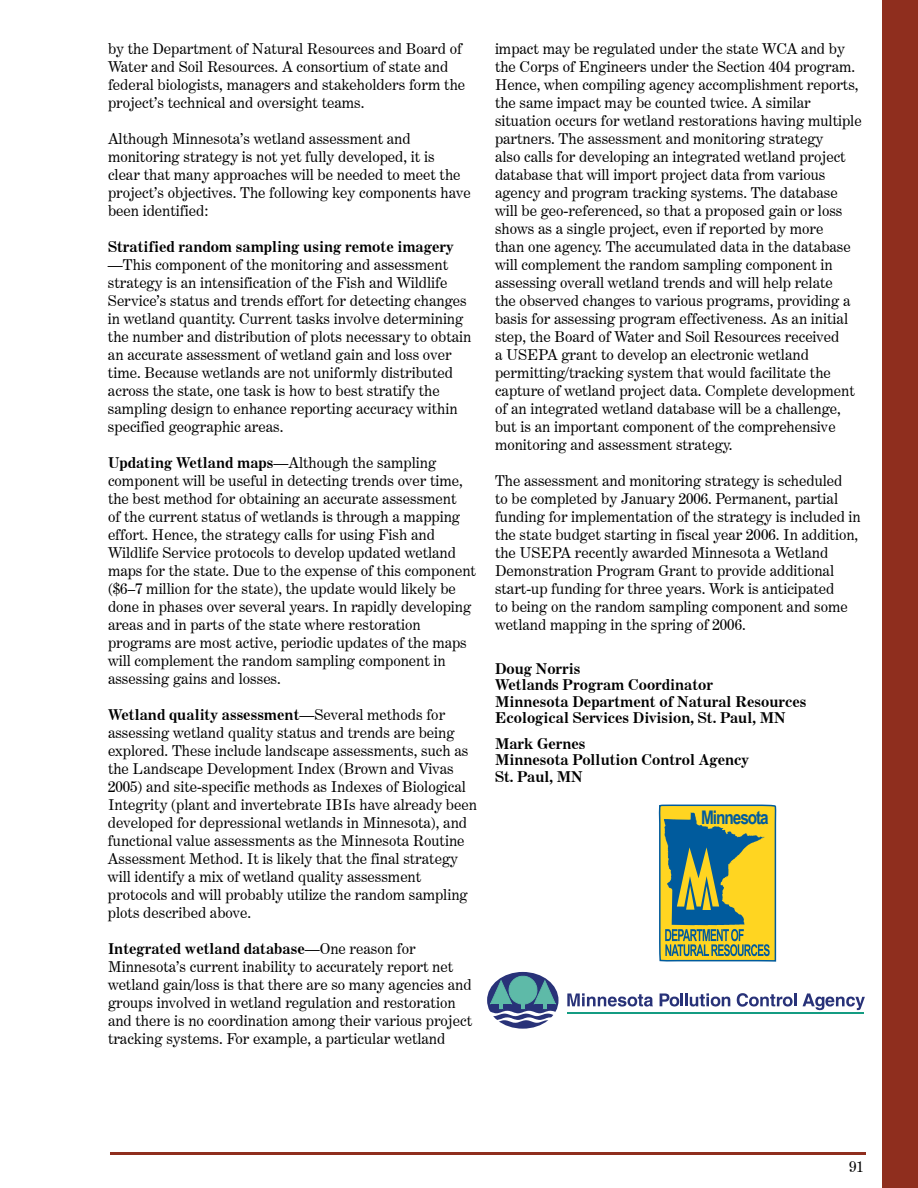
<style>
.page{position:relative;width:918px;height:1188px;background:#fff}
.page>*{position:absolute;margin:0;border:0;box-sizing:border-box;transform-origin:0 0}
.t1{font:700 18.75px "Arial Narrow";letter-spacing:-.055em;color:#005b9d}
.t2{font:15px/18px "Century Expanded BT";color:#000}
.t3{font:700 15px/16.5px "Century Expanded BT";color:#000}
.s1{font-weight:700}
</style>
<div class="page">
<div style="left:883px;top:0;width:35px;height:1188px;background:#8f2e1e"></div>
<hr style="left:110px;top:1152px;width:756px;height:3px;background:#8f2e1e">
<svg style="left:567px;top:993px;width:86px;height:14px"></svg>
<svg style="left:660px;top:993px;width:70px;height:14px"></svg>
<svg style="left:737px;top:993px;width:59px;height:14px"></svg>
<svg style="left:803px;top:993px;width:62px;height:17px"></svg>
<hr style="left:567px;top:1012px;width:297px;height:2px;background:#149c82">
<svg style="left:487px;top:972px;width:72px;height:57px"></svg>
<svg style="left:489px;top:976px;width:68px;height:47px"></svg>
<svg style="left:658px;top:804px;width:119px;height:158px;background:#9ea755"></svg>
<p class="t2" style="left:108px;top:40px;width:359px">by the Department of Natural Resources and Board of Water and Soil Resources. A consortium of state and federal biologists, managers and stakeholders form the project’s technical and oversight teams.</p>
<p class="t2" style="left:108px;top:130px;width:364px">Although Minnesota’s wetland assessment and monitoring strategy is not yet fully developed, it is<br>clear that many approaches will be needed to meet the project’s objectives. The following key components have been identified:</p>
<p class="t3" style="left:108px;top:238px;width:347px">Stratified random sampling using remote imagery</p>
<p class="t2" style="left:108px;top:256px;width:365px">—This component of the monitoring and assessment strategy is an intensification of the Fish and Wildlife Service’s status and trends effort for detecting changes in wetland quantity. Current tasks involve determining the number and distribution of plots necessary to obtain an accurate assessment of wetland gain and loss over time. Because wetlands are not uniformly distributed across the state, one task is how to best stratify the sampling design to enhance reporting accuracy within specified geographic areas.</p>
<p class="t2" style="left:108px;top:454px;width:370px"><span class="s1">Updating Wetland maps</span>—Although the sampling component will be useful in detecting trends over time, the best method for obtaining an accurate assessment<br>of the current status of wetlands is through a mapping effort. Hence, the strategy calls for using Fish and Wildlife Service protocols to develop updated wetland maps for the state. Due to the expense of this component ($6–7 million for the state), the update would likely be done in phases over several years. In rapidly developing areas and in parts of the state where restoration programs are most active, periodic updates of the maps will complement the random sampling component in assessing gains and losses.</p>
<p class="t2" style="left:108px;top:706px;width:371px"><span class="s1">Wetland quality assessment</span>—Several methods for assessing wetland quality status and trends are being explored. These include landscape assessments, such as the Landscape Development Index (Brown and Vivas 2005) and site-specific methods as Indexes of Biological Integrity (plant and invertebrate IBIs have already been developed for depressional wetlands in Minnesota), and functional value assessments as the Minnesota Routine Assessment Method. It is likely that the final strategy will identify a mix of wetland quality assessment protocols and will probably utilize the random sampling plots described above.</p>
<p class="t2" style="left:108px;top:940px;width:366px"><span class="s1">Integrated wetland database</span>—One reason for Minnesota’s current inability to accurately report net wetland gain/loss is that there are so many agencies and groups involved in wetland regulation and restoration and there is no coordination among their various project tracking systems. For example, a particular wetland</p>
<p class="t2" style="left:495px;top:40px;width:368px">impact may be regulated under the state WCA and by the Corps of Engineers under the Section 404 program.<br>Hence, when compiling agency accomplishment reports, the same impact may be counted twice. A similar situation occurs for wetland restorations having multiple partners. The assessment and monitoring strategy<br>also calls for developing an integrated wetland project database that will import project data from various agency and program tracking systems. The database will be geo-referenced, so that a proposed gain or loss shows as a single project, even if reported by more<br>than one agency. The accumulated data in the database will complement the random sampling component in assessing overall wetland trends and will help relate<br>the observed changes to various programs, providing a basis for assessing program effectiveness. As an initial step, the Board of Water and Soil Resources received<br>a USEPA grant to develop an electronic wetland permitting/tracking system that would facilitate the capture of wetland project data. Complete development of an integrated wetland database will be a challenge, but is an important component of the comprehensive monitoring and assessment strategy.</p>
<p class="t2" style="left:495px;top:472px;width:367px">The assessment and monitoring strategy is scheduled<br>to be completed by January 2006. Permanent, partial funding for implementation of the strategy is included in the state budget starting in fiscal year 2006. In addition, the USEPA recently awarded Minnesota a Wetland Demonstration Program Grant to provide additional start-up funding for three years. Work is anticipated<br>to being on the random sampling component and some wetland mapping in the spring of 2006.</p>
<p class="t3" style="left:495px;top:660px;width:313px">Doug Norris<br>Wetlands Program Coordinator<br>Minnesota Department of Natural Resources<br>Ecological Services Division, St. Paul, MN</p>
<p class="t3" style="left:495px;top:735px;width:256px">Mark Gernes<br>Minnesota Pollution Control Agency<br>St. Paul, MN</p>
<p class="t1" style="left:701px;top:803px;width:69px">Minnesota</p>
<p class="t2" style="left:849px;top:1158px;width:16px">91</p>
</div>
